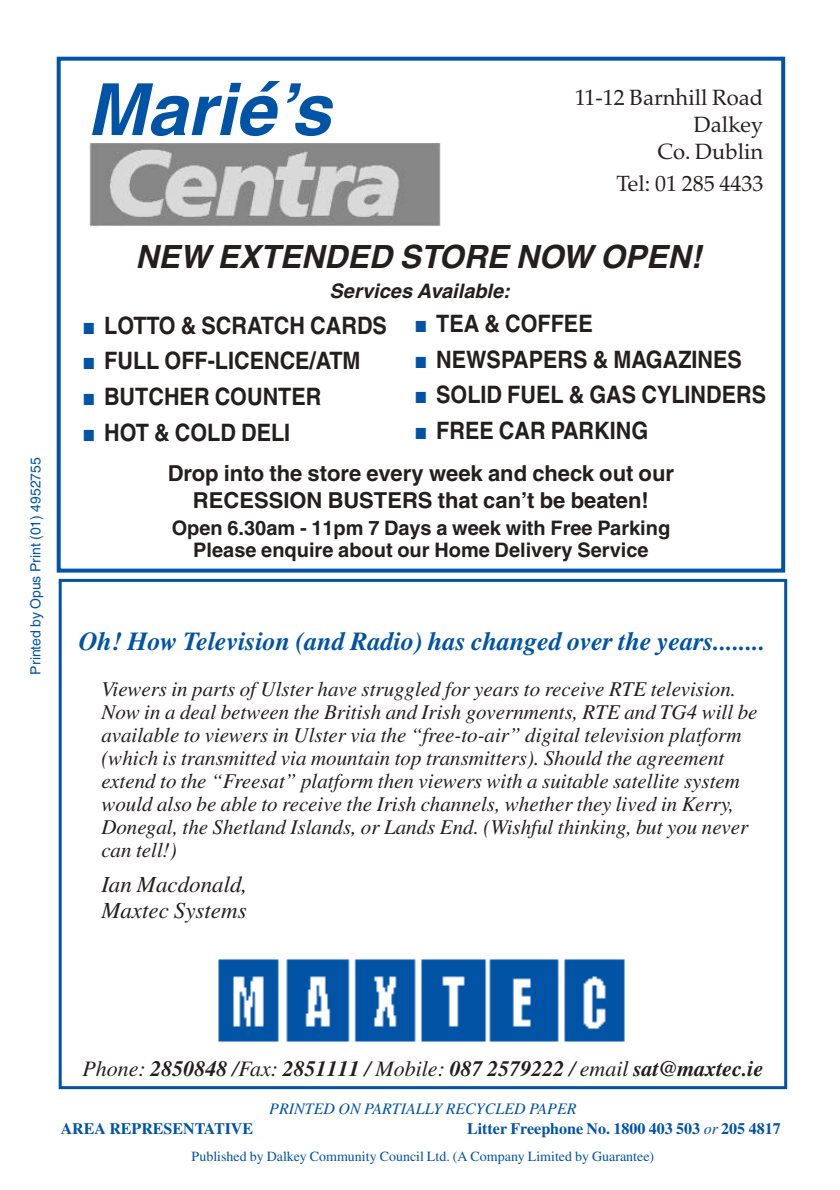
<style>
.page{position:relative;width:840px;height:1190px;background:#fff}
.page>*{position:absolute;margin:0;border:0;box-sizing:border-box;transform-origin:0 0}
.t1{font:italic 700 72px "Helvetica";color:#0153a6}
.t2{font:italic 700 32px "Helvetica";color:#241f1f}
.t3{font:italic 700 26px "Times";color:#0153a6}
.t4{font:700 24px "Helvetica";color:#241f1f;scale:.9 1}
.t5{font:italic 23px/26.4px "Times";color:#241f1f}
.t6{font:700 22px/26.4px "Helvetica";color:#241f1f;text-align:center}
.t7{font:italic 700 22px "Times";color:#241f1f}
.t8{font:22px/26.8px "Palatino";color:#241f1f;text-align:right}
.t9{font:italic 21px/23px "Times";color:#241f1f}
.t10{font:700 20px/22px "Helvetica";color:#241f1f;text-align:center}
.t11{font:italic 700 20px "Helvetica";color:#241f1f}
.t12{font:700 16px "Times";color:#0153a6}
.t13{font:italic 16px "Times";color:#0153a6}
.t14{font:14px "Times";color:#0153a6}
.t15{font:14px "Helvetica";color:#0153a6}
.s1{color:#0153a6}
.s2{font-weight:400}
.s3{font-weight:400;font-style:italic}
</style>
<div class="page">
<div style="left:59px;top:579px;width:728px;height:510px;border:3px solid #0153a6"></div>
<img style="left:218px;top:958px;width:407px;height:85px">
<div style="left:57px;top:57px;width:728px;height:516px;border:4px solid #0153a6"></div>
<img style="left:89px;top:143px;width:352px;height:85px">
<p class="t15" style="left:30px;top:675px;width:219px;rotate:-90deg">Printed by Opus Print (01) 4952755</p>
<h1 class="t1" style="left:87px;top:83px;width:245px">Marié’s</h1>
<p class="t8" style="left:575px;top:87px;width:190px">11-12 Barnhill Road<br>Dalkey<br>Co. Dublin</p>
<p class="t8" style="left:616px;top:173px;width:148px">Tel: 01 285 4433</p>
<h2 class="t2" style="left:135px;top:245px;width:567px">NEW EXTENDED STORE NOW OPEN!</h2>
<p class="t11" style="left:330px;top:284px;width:182px">Services Available:</p>
<p class="t4" style="left:415px;top:315px;width:199px"><span class="s1">■</span> TEA &amp; COFFEE</p>
<p class="t4" style="left:415px;top:350px;width:364px"><span class="s1">■</span> NEWSPAPERS &amp; MAGAZINES</p>
<p class="t4" style="left:415px;top:386px;width:391px"><span class="s1">■</span> SOLID FUEL &amp; GAS CYLINDERS</p>
<p class="t4" style="left:415px;top:422px;width:260px"><span class="s1">■</span> FREE CAR PARKING</p>
<p class="t6" style="left:168px;top:462px;width:508px">Drop into the store every week and check out our<br>RECESSION BUSTERS that can’t be beaten!</p>
<p class="t10" style="left:172px;top:519px;width:500px">Open 6.30am - 11pm 7 Days a week with Free Parking<br>Please enquire about our Home Delivery Service</p>
<p class="t4" style="left:84px;top:316px;width:339px"><span class="s1">■</span> LOTTO &amp; SCRATCH CARDS</p>
<p class="t4" style="left:84px;top:352px;width:309px"><span class="s1">■</span> FULL OFF-LICENCE/ATM</p>
<p class="t4" style="left:84px;top:388px;width:266px"><span class="s1">■</span> BUTCHER COUNTER</p>
<p class="t4" style="left:84px;top:423px;width:231px"><span class="s1">■</span> HOT &amp; COLD DELI</p>
<p class="t3" style="left:79px;top:632px;width:688px">Oh! How Television (and Radio) has changed over the years........</p>
<p class="t9" style="left:101px;top:679px;width:658px">Viewers in parts of Ulster have struggled for years to receive RTE television.<br>Now in a deal between the British and Irish governments, RTE and TG4 will be available to viewers in Ulster via the “free-to-air” digital television platform (which is transmitted via mountain top transmitters). Should the agreement extend to the “Freesat” platform then viewers with a suitable satellite system would also be able to receive the Irish channels, whether they lived in Kerry, Donegal, the Shetland Islands, or Lands End. (Wishful thinking, but you never can tell!)</p>
<p class="t5" style="left:101px;top:873px;width:148px">Ian Macdonald,<br>Maxtec Systems</p>
<p class="t7" style="left:82px;top:1061px;width:683px"><span class="s2">Phone:</span> 2850848 <span class="s2">/Fax:</span> 2851111 <span class="s2">/ Mobile:</span> 087 2579222 <span class="s2">/ email</span> sat@maxtec.ie</p>
<p class="t13" style="left:269px;top:1103px;width:309px">PRINTED ON PARTIALLY RECYCLED PAPER</p>
<p class="t12" style="left:61px;top:1123px;width:194px">AREA REPRESENTATIVE</p>
<p class="t12" style="left:467px;top:1123px;width:315px">Litter Freephone No. 1800 403 503 <span class="s3">or</span> 205 4817</p>
<p class="t14" style="left:192px;top:1151px;width:464px">Published by Dalkey Community Council Ltd. (A Company Limited by Guarantee)</p>
</div>
